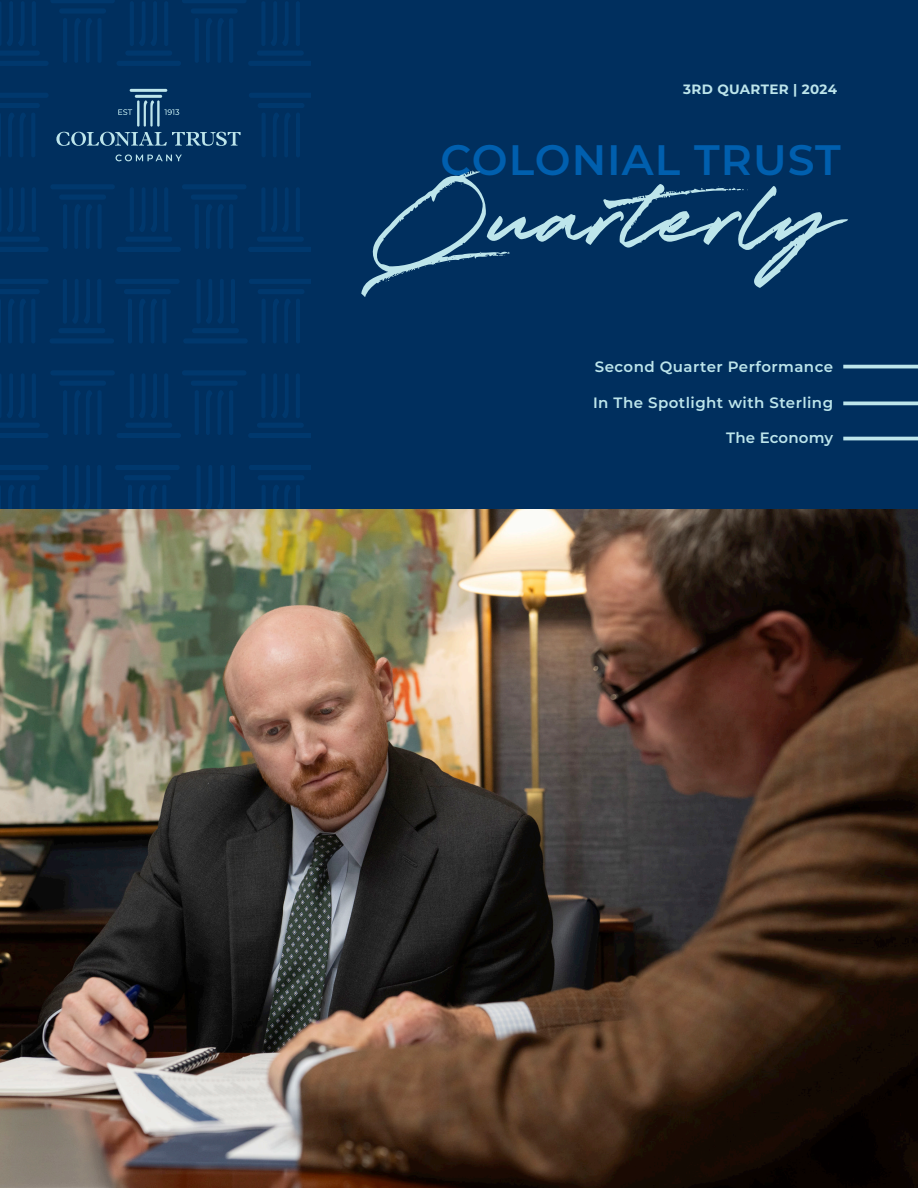
<style>
.page{position:relative;width:918px;height:1188px;background:#002f5e}
.page>*{position:absolute;margin:0;border:0;box-sizing:border-box;transform-origin:0 0}
.t1{font:189.3px "Starlit Drive";color:#bde5eb}
.t2{font:600 42.6px "Montserrat";letter-spacing:.025em;color:#005fae}
.Body{font:600 15px "Montserrat";letter-spacing:.03em;color:#bde5eb}
.Body-2{font:600 15px "Montserrat";letter-spacing:.01em;color:#bde5eb}
.t3{font:700 13.5px "Montserrat";letter-spacing:.025em;color:#bde5eb}
</style>
<div class="page">
<svg style="left:206px;top:18px;width:18px;height:45px"></svg>
<hr style="left:229px;top:18px;width:4px;height:45px;background:#00386d;border-radius:2px">
<hr style="left:195px;top:18px;width:4px;height:45px;background:#00386d;border-radius:2px">
<div style="left:191px;top:8px;width:47px;height:6px;background:#00386d;border-radius:3px"></div>
<svg style="left:182px;top:0;width:64px;height:3px"></svg>
<svg style="left:271px;top:1px;width:17px;height:45px"></svg>
<div style="left:261px;top:1px;width:5px;height:45px;background:#00386d;border-radius:2px"></div>
<hr style="left:296px;top:1px;width:4px;height:45px;background:#00386d;border-radius:2px">
<div style="left:257px;top:51px;width:47px;height:5px;background:#00386d;border-radius:3px"></div>
<svg style="left:248px;top:61px;width:62px;height:5px"></svg>
<svg style="left:139px;top:1px;width:18px;height:45px"></svg>
<hr style="left:130px;top:1px;width:4px;height:45px;background:#00386d;border-radius:2px">
<hr style="left:164px;top:1px;width:4px;height:45px;background:#00386d;border-radius:2px">
<div style="left:125px;top:51px;width:47px;height:5px;background:#00386d;border-radius:3px"></div>
<div style="left:117px;top:61px;width:64px;height:5px;background:#00386d;border-radius:3px"></div>
<svg style="left:0;top:0;width:115px;height:66px"></svg>
<svg style="left:0;top:93px;width:48px;height:64px"></svg>
<svg style="left:273px;top:113px;width:17px;height:44px"></svg>
<hr style="left:296px;top:113px;width:4px;height:44px;background:#00386d;border-radius:2px">
<hr style="left:262px;top:113px;width:4px;height:44px;background:#00386d;border-radius:2px">
<div style="left:258px;top:103px;width:47px;height:5px;background:#00386d;border-radius:3px"></div>
<svg style="left:249px;top:93px;width:61px;height:5px"></svg>
<svg style="left:75px;top:204px;width:17px;height:45px"></svg>
<div style="left:97px;top:204px;width:5px;height:45px;background:#00386d;border-radius:2px"></div>
<hr style="left:63px;top:204px;width:4px;height:45px;background:#00386d;border-radius:2px">
<div style="left:59px;top:195px;width:47px;height:5px;background:#00386d;border-radius:3px"></div>
<div style="left:50px;top:184px;width:65px;height:5px;background:#00386d;border-radius:3px"></div>
<svg style="left:206px;top:204px;width:18px;height:45px"></svg>
<hr style="left:229px;top:204px;width:4px;height:45px;background:#00386d;border-radius:2px">
<hr style="left:195px;top:204px;width:4px;height:45px;background:#00386d;border-radius:2px">
<div style="left:191px;top:195px;width:47px;height:5px;background:#00386d;border-radius:3px"></div>
<div style="left:182px;top:184px;width:64px;height:5px;background:#00386d;border-radius:3px"></div>
<svg style="left:271px;top:188px;width:17px;height:44px"></svg>
<div style="left:261px;top:187px;width:5px;height:45px;background:#00386d;border-radius:2px"></div>
<hr style="left:296px;top:187px;width:4px;height:45px;background:#00386d;border-radius:2px">
<div style="left:257px;top:237px;width:47px;height:5px;background:#00386d;border-radius:3px"></div>
<svg style="left:248px;top:247px;width:62px;height:5px"></svg>
<svg style="left:139px;top:188px;width:18px;height:44px"></svg>
<hr style="left:130px;top:187px;width:4px;height:45px;background:#00386d;border-radius:2px">
<hr style="left:164px;top:187px;width:4px;height:45px;background:#00386d;border-radius:2px">
<div style="left:125px;top:237px;width:47px;height:5px;background:#00386d;border-radius:3px"></div>
<div style="left:117px;top:247px;width:64px;height:5px;background:#00386d;border-radius:3px"></div>
<svg style="left:0;top:188px;width:48px;height:64px"></svg>
<svg style="left:0;top:279px;width:48px;height:64px"></svg>
<svg style="left:72px;top:279px;width:18px;height:44px"></svg>
<hr style="left:63px;top:279px;width:4px;height:45px;background:#00386d;border-radius:2px">
<hr style="left:97px;top:279px;width:4px;height:45px;background:#00386d;border-radius:2px">
<div style="left:58px;top:328px;width:47px;height:5px;background:#00386d;border-radius:3px"></div>
<div style="left:50px;top:338px;width:64px;height:6px;background:#00386d;border-radius:3px"></div>
<svg style="left:139px;top:299px;width:18px;height:44px"></svg>
<hr style="left:162px;top:299px;width:4px;height:45px;background:#00386d;border-radius:2px">
<hr style="left:128px;top:299px;width:4px;height:45px;background:#00386d;border-radius:2px">
<div style="left:124px;top:289px;width:47px;height:5px;background:#00386d;border-radius:3px"></div>
<div style="left:115px;top:279px;width:65px;height:5px;background:#00386d;border-radius:3px"></div>
<svg style="left:206px;top:279px;width:17px;height:44px"></svg>
<div style="left:196px;top:279px;width:5px;height:45px;background:#00386d;border-radius:2px"></div>
<hr style="left:231px;top:279px;width:4px;height:45px;background:#00386d;border-radius:2px">
<div style="left:192px;top:328px;width:47px;height:5px;background:#00386d;border-radius:3px"></div>
<div style="left:183px;top:338px;width:65px;height:6px;background:#00386d;border-radius:3px"></div>
<svg style="left:273px;top:299px;width:17px;height:44px"></svg>
<hr style="left:296px;top:299px;width:4px;height:45px;background:#00386d;border-radius:2px">
<hr style="left:262px;top:299px;width:4px;height:45px;background:#00386d;border-radius:2px">
<div style="left:258px;top:289px;width:47px;height:5px;background:#00386d;border-radius:3px"></div>
<svg style="left:249px;top:279px;width:61px;height:5px"></svg>
<svg style="left:75px;top:390px;width:17px;height:45px"></svg>
<div style="left:97px;top:390px;width:5px;height:45px;background:#00386d;border-radius:2px"></div>
<hr style="left:63px;top:390px;width:4px;height:45px;background:#00386d;border-radius:2px">
<div style="left:59px;top:381px;width:47px;height:5px;background:#00386d;border-radius:3px"></div>
<div style="left:50px;top:370px;width:65px;height:5px;background:#00386d;border-radius:3px"></div>
<svg style="left:206px;top:390px;width:18px;height:45px"></svg>
<hr style="left:229px;top:390px;width:4px;height:45px;background:#00386d;border-radius:2px">
<hr style="left:195px;top:390px;width:4px;height:45px;background:#00386d;border-radius:2px">
<div style="left:191px;top:381px;width:47px;height:5px;background:#00386d;border-radius:3px"></div>
<div style="left:182px;top:370px;width:64px;height:5px;background:#00386d;border-radius:3px"></div>
<svg style="left:271px;top:374px;width:17px;height:44px"></svg>
<div style="left:261px;top:373px;width:5px;height:45px;background:#00386d;border-radius:2px"></div>
<hr style="left:296px;top:373px;width:4px;height:45px;background:#00386d;border-radius:2px">
<div style="left:257px;top:423px;width:47px;height:5px;background:#00386d;border-radius:3px"></div>
<svg style="left:248px;top:433px;width:62px;height:5px"></svg>
<svg style="left:139px;top:374px;width:18px;height:44px"></svg>
<hr style="left:130px;top:373px;width:4px;height:45px;background:#00386d;border-radius:2px">
<hr style="left:164px;top:373px;width:4px;height:45px;background:#00386d;border-radius:2px">
<div style="left:125px;top:423px;width:47px;height:5px;background:#00386d;border-radius:3px"></div>
<div style="left:117px;top:433px;width:64px;height:5px;background:#00386d;border-radius:3px"></div>
<svg style="left:0;top:374px;width:48px;height:64px"></svg>
<svg style="left:0;top:465px;width:49px;height:45px"></svg>
<svg style="left:72px;top:465px;width:18px;height:45px"></svg>
<hr style="left:63px;top:465px;width:4px;height:45px;background:#00386d;border-radius:2px">
<hr style="left:97px;top:465px;width:4px;height:45px;background:#00386d;border-radius:2px">
<svg style="left:139px;top:485px;width:18px;height:25px"></svg>
<hr style="left:162px;top:485px;width:4px;height:45px;background:#00386d;border-radius:2px">
<hr style="left:128px;top:485px;width:4px;height:45px;background:#00386d;border-radius:2px">
<div style="left:124px;top:475px;width:47px;height:5px;background:#00386d;border-radius:3px"></div>
<div style="left:115px;top:465px;width:65px;height:5px;background:#00386d;border-radius:3px"></div>
<svg style="left:206px;top:465px;width:18px;height:45px"></svg>
<div style="left:196px;top:465px;width:5px;height:45px;background:#00386d;border-radius:2px"></div>
<hr style="left:231px;top:465px;width:4px;height:45px;background:#00386d;border-radius:2px">
<svg style="left:273px;top:485px;width:18px;height:25px"></svg>
<hr style="left:296px;top:485px;width:4px;height:45px;background:#00386d;border-radius:2px">
<hr style="left:262px;top:485px;width:4px;height:45px;background:#00386d;border-radius:2px">
<div style="left:258px;top:475px;width:47px;height:5px;background:#00386d;border-radius:3px"></div>
<svg style="left:249px;top:465px;width:61px;height:5px"></svg>
<img style="left:0;top:510px;width:918px;height:678px">
<hr style="left:843px;top:365px;width:75px;height:3px;background:#bde5eb">
<hr style="left:843px;top:402px;width:75px;height:3px;background:#bde5eb">
<hr style="left:843px;top:437px;width:75px;height:3px;background:#bde5eb">
<hr style="left:130px;top:89px;width:37px;height:3px;background:#bde5eb">
<svg style="left:56px;top:94px;width:185px;height:67px"></svg>
<h4 class="t3" style="left:683px;top:80px;width:155px">3RD QUARTER | 2024</h4>
<h2 class="t2" style="left:440px;top:129px;width:402px">COLONIAL TRUST</h2>
<p class="t1" style="left:370px;top:138px;width:472px">Quarterly</p>
<p class="Body" style="left:595px;top:356px;width:240px">Second Quarter Performance</p>
<p class="Body" style="left:593px;top:392px;width:242px">In The Spotlight with Sterling</p>
<p class="Body-2" style="left:726px;top:427px;width:108px">The Economy</p>
</div>
